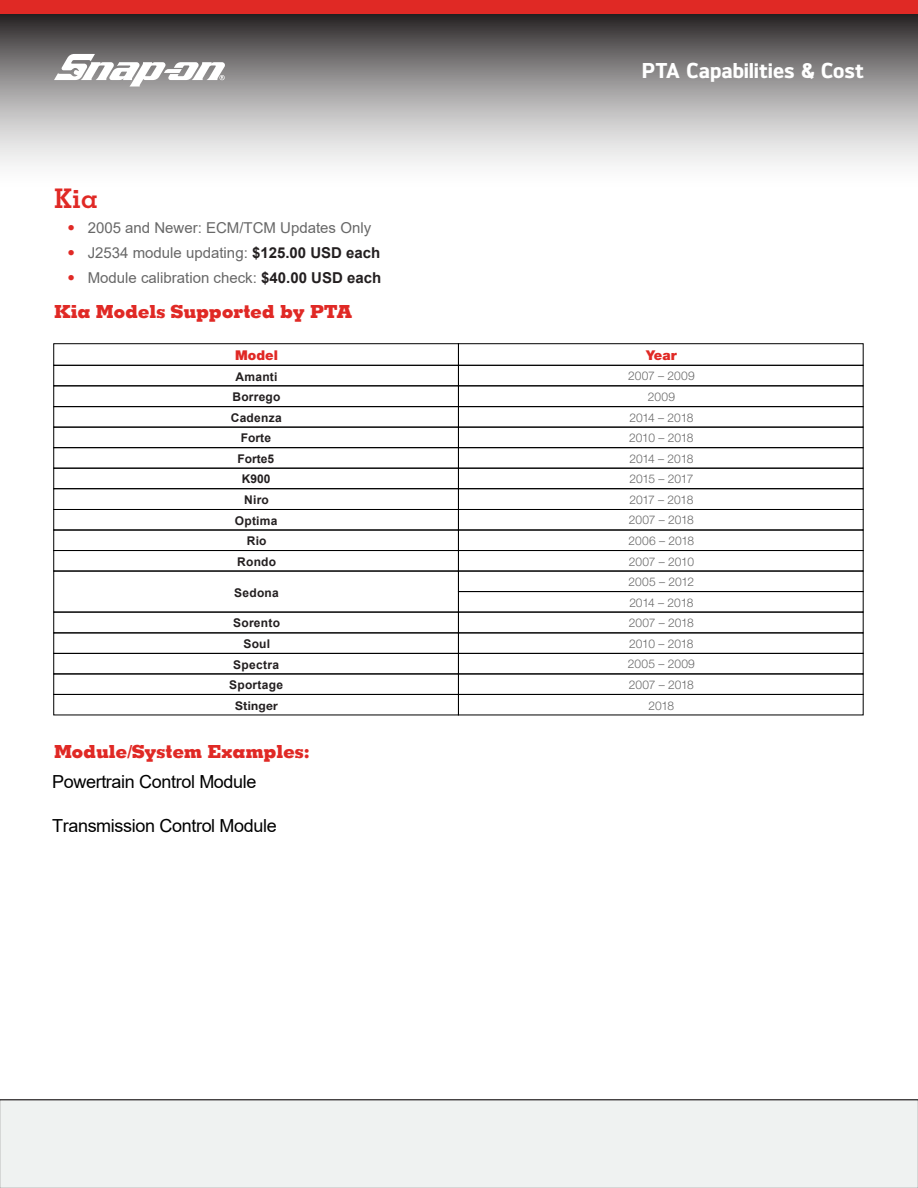
<style>
.page{position:relative;width:918px;height:1188px;background:#fff}
.page>*{position:absolute;margin:0;border:0;box-sizing:border-box;transform-origin:0 0}
.t1{font:700 27px "Memphis LT Std";color:#e02925}
.t2{font:800 21.45px "Brokman";letter-spacing:-.005em;color:#fff}
.t3{font:18px "Arial";letter-spacing:-.02em;color:#000}
.t4{font:800 18px "Memphis LT Std";letter-spacing:-.015em;color:#e02925}
.t5{font:15px "Arial";color:#686868}
.t6{font:900 13.5px "Helvetica Neue LT Std";color:#e02925}
.t7{font:700 12px "Arial";letter-spacing:.02em;color:#231f20}
.t8{font:300 12px/20.5px "Helvetica Neue LT Std";color:#686868}
.t9{font:300 12px "Helvetica Neue LT Std";letter-spacing:-.02em;color:#686868}
.t10{font:300 12px "Helvetica Neue LT Std";letter-spacing:.02em;color:#686868}
.t11{font:700 12px "Helvetica Neue LT Std";letter-spacing:.025em;color:#231f20}
.s1{font-family:"Helvetica Neue LT Std";color:#e02925}
.s2{font-weight:700;color:#231f20}
</style>
<div class="page">
<svg style="left:0;top:14px;width:918px;height:151px;background:#9d9b9b"></svg>
<div style="left:0;top:0;width:918px;height:14px;background:#e02925"></div>
<div style="left:0;top:1099px;width:918px;height:89px;background:#eff2f1"></div>
<svg style="left:54px;top:54px;width:171px;height:33px"></svg>
<div style="left:53px;top:343px;width:406px;height:23px;border:1px solid #000"></div>
<div style="left:458px;top:343px;width:405px;height:23px;border:1px solid #000"></div>
<div style="left:53px;top:365px;width:406px;height:21px;border:1px solid #000"></div>
<div style="left:458px;top:365px;width:405px;height:21px;border:1px solid #000"></div>
<div style="left:53px;top:406px;width:406px;height:21px;border:1px solid #000"></div>
<div style="left:458px;top:406px;width:405px;height:21px;border:1px solid #000"></div>
<div style="left:53px;top:427px;width:406px;height:21px;border:1px solid #000"></div>
<div style="left:458px;top:427px;width:405px;height:21px;border:1px solid #000"></div>
<div style="left:53px;top:447px;width:406px;height:21px;border:1px solid #000"></div>
<div style="left:458px;top:447px;width:405px;height:21px;border:1px solid #000"></div>
<div style="left:53px;top:468px;width:406px;height:21px;border:1px solid #000"></div>
<div style="left:458px;top:468px;width:405px;height:21px;border:1px solid #000"></div>
<div style="left:53px;top:488px;width:406px;height:22px;border:1px solid #000"></div>
<div style="left:458px;top:488px;width:405px;height:22px;border:1px solid #000"></div>
<div style="left:53px;top:509px;width:406px;height:21px;border:1px solid #000"></div>
<div style="left:458px;top:509px;width:405px;height:21px;border:1px solid #000"></div>
<div style="left:53px;top:550px;width:406px;height:21px;border:1px solid #000"></div>
<div style="left:458px;top:550px;width:405px;height:21px;border:1px solid #000"></div>
<div style="left:53px;top:571px;width:406px;height:41px;border:1px solid #000"></div>
<div style="left:458px;top:571px;width:405px;height:21px;border:1px solid #000"></div>
<div style="left:458px;top:591px;width:405px;height:21px;border:1px solid #000"></div>
<div style="left:53px;top:612px;width:406px;height:21px;border:1px solid #000"></div>
<div style="left:458px;top:612px;width:405px;height:21px;border:1px solid #000"></div>
<div style="left:53px;top:653px;width:406px;height:21px;border:1px solid #000"></div>
<div style="left:458px;top:653px;width:405px;height:21px;border:1px solid #000"></div>
<div style="left:53px;top:694px;width:406px;height:21px;border:1px solid #000"></div>
<div style="left:458px;top:694px;width:405px;height:21px;border:1px solid #000"></div>
<h2 class="t2" style="left:642px;top:56px;width:223px">PTA Capabilities &amp; Cost</h2>
<h1 class="t1" style="left:54px;top:182px;width:45px">Kia</h1>
<p class="t5" style="left:68px;top:218px;width:305px"><span class="s1">•</span> 2005 and Newer: ECM/TCM Updates Only</p>
<p class="t5" style="left:68px;top:242px;width:314px"><span class="s1">•</span> J2534 module updating: <span class="s2">$125.00 USD each</span></p>
<p class="t5" style="left:68px;top:267px;width:315px"><span class="s1">•</span> Module calibration check: <span class="s2">$40.00 USD each</span></p>
<p class="t4" style="left:54px;top:300px;width:300px">Kia Models Supported by PTA</p>
<p class="t6" style="left:235px;top:347px;width:44px">Model</p>
<p class="t6" style="left:646px;top:347px;width:32px">Year</p>
<p class="t7" style="left:236px;top:368px;width:43px">Amanti</p>
<p class="t8" style="left:628px;top:366px;width:68px">2007 – 2009</p>
<p class="t7" style="left:232px;top:388px;width:50px">Borrego</p>
<p class="t8" style="left:648px;top:386px;width:29px">2009</p>
<p class="t7" style="left:231px;top:409px;width:53px">Cadenza</p>
<p class="t9" style="left:629px;top:410px;width:66px">2014 – 2018</p>
<p class="t7" style="left:241px;top:430px;width:32px">Forte</p>
<p class="t9" style="left:629px;top:431px;width:66px">2010 – 2018</p>
<p class="t7" style="left:237px;top:450px;width:38px">Forte5</p>
<p class="t9" style="left:629px;top:451px;width:66px">2014 – 2018</p>
<p class="t7" style="left:242px;top:471px;width:30px">K900</p>
<p class="t9" style="left:629px;top:472px;width:65px">2015 – 2017</p>
<p class="t7" style="left:244px;top:491px;width:26px">Niro</p>
<p class="t9" style="left:629px;top:492px;width:65px">2017 – 2018</p>
<p class="t7" style="left:235px;top:512px;width:44px">Optima</p>
<p class="t8" style="left:629px;top:510px;width:67px">2007 – 2018</p>
<p class="t7" style="left:247px;top:532px;width:21px">Rio</p>
<p class="t8" style="left:628px;top:530px;width:67px">2006 – 2018</p>
<p class="t7" style="left:237px;top:553px;width:41px">Rondo</p>
<p class="t8" style="left:629px;top:551px;width:67px">2007 – 2010</p>
<p class="t7" style="left:234px;top:584px;width:46px">Sedona</p>
<p class="t8" style="left:629px;top:571px;width:67px">2005 – 2012<br>2014 – 2018</p>
<p class="t7" style="left:233px;top:615px;width:48px">Sorento</p>
<p class="t8" style="left:629px;top:613px;width:67px">2007 – 2018</p>
<p class="t7" style="left:244px;top:635px;width:28px">Soul</p>
<p class="t9" style="left:629px;top:636px;width:66px">2010 – 2018</p>
<p class="t7" style="left:233px;top:656px;width:47px">Spectra</p>
<p class="t10" style="left:628px;top:657px;width:69px">2005 – 2009</p>
<p class="t7" style="left:229px;top:676px;width:55px">Sportage</p>
<p class="t8" style="left:629px;top:674px;width:67px">2007 – 2018</p>
<p class="t11" style="left:235px;top:698px;width:44px">Stinger</p>
<p class="t8" style="left:648px;top:695px;width:27px">2018</p>
<p class="t4" style="left:54px;top:740px;width:257px">Module/System Examples:</p>
<p class="t3" style="left:52px;top:770px;width:206px">Powertrain Control Module</p>
<p class="t3" style="left:52px;top:813px;width:226px">Transmission Control Module</p>
</div>
